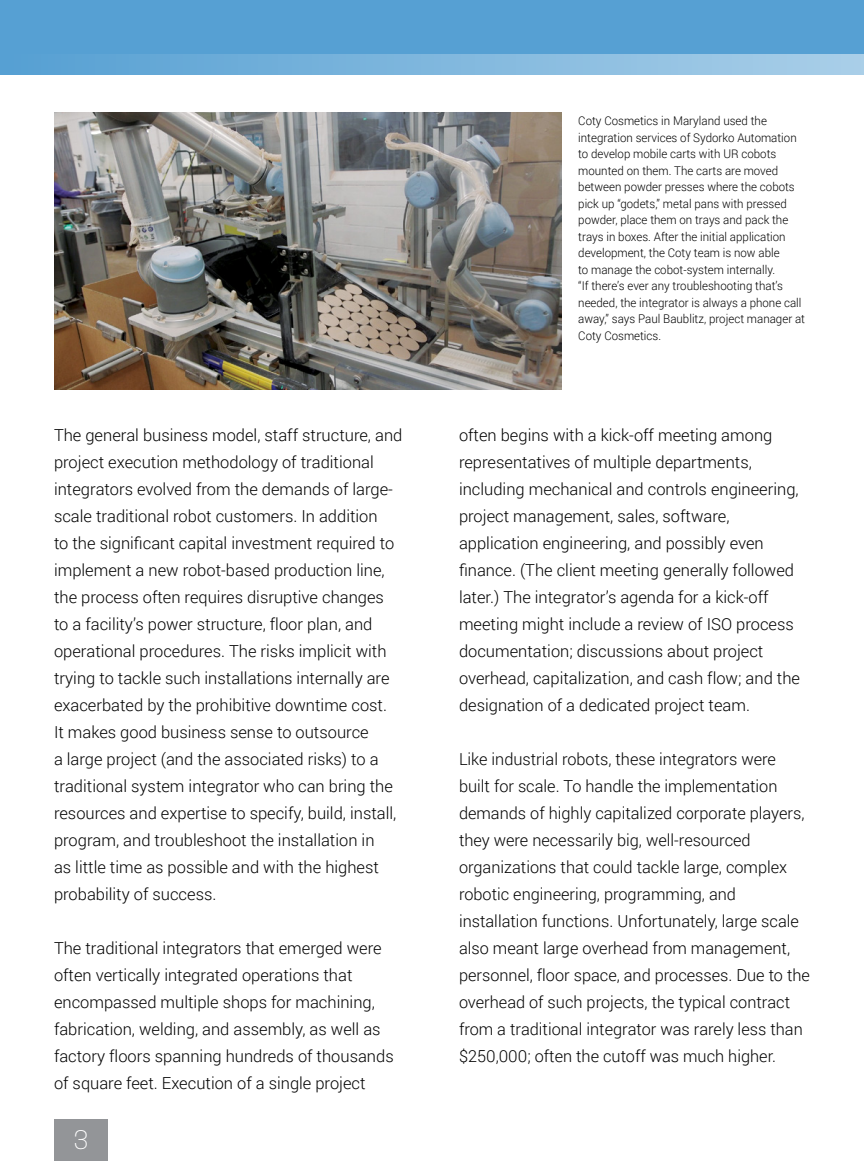
<style>
.page{position:relative;width:864px;height:1161px;background:#fff}
.page>*{position:absolute;margin:0;border:0;box-sizing:border-box;transform-origin:0 0}
.t1{font:300 24px "Cooper Hewitt";color:#fff}
.t2{font:300 16.5px/27px "Roboto";color:#000}
.t3{font:300 12px/16.5px "Roboto";color:#000;scale:.96 1}
</style>
<div class="page">
<div style="left:54px;top:1119px;width:54px;height:42px;background:#939598"></div>
<div style="left:0;top:0;width:864px;height:54px;background:#56a0d3"></div>
<svg style="left:0;top:54px;width:864px;height:21px;background:#7fb6dd"></svg>
<img style="left:54px;top:113px;width:508px;height:276px">
<p class="t2" style="left:54px;top:421px;width:350px">The general business model, staff structure, and project execution methodology of traditional integrators evolved from the demands of large&shy;scale traditional robot customers. In addition<br>to the significant capital investment required to implement a new robot-based production line, the process often requires disruptive changes to a facility’s power structure, floor plan, and operational procedures. The risks implicit with trying to tackle such installations internally are exacerbated by the prohibitive downtime cost.<br>It makes good business sense to outsource<br>a large project (and the associated risks) to a traditional system integrator who can bring the resources and expertise to specify, build, install, program, and troubleshoot the installation in<br>as little time as possible and with the highest probability of success.</p>
<p class="t2" style="left:54px;top:934px;width:341px">The traditional integrators that emerged were often vertically integrated operations that encompassed multiple shops for machining, fabrication, welding, and assembly, as well as factory floors spanning hundreds of thousands of square feet. Execution of a single project</p>
<h1 class="t1" style="left:74px;top:1126px;width:16px">3</h1>
<p class="t3" style="left:578px;top:113px;width:238px">Coty Cosmetics in Maryland used the integration services of Sydorko Automation to develop mobile carts with UR cobots mounted on them. The carts are moved between powder presses where the cobots pick up “godets,” metal pans with pressed powder, place them on trays and pack the trays in boxes. After the initial application development, the Coty team is now able<br>to manage the cobot-system internally.<br>“If there’s ever any troubleshooting that’s needed, the integrator is always a phone call away,” says Paul Baublitz, project manager at Coty Cosmetics.</p>
<p class="t2" style="left:459px;top:421px;width:343px">often begins with a kick-off meeting among representatives of multiple departments, including mechanical and controls engineering, project management, sales, software, application engineering, and possibly even finance. (The client meeting generally followed later.) The integrator’s agenda for a kick-off meeting might include a review of ISO process documentation; discussions about project overhead, capitalization, and cash flow; and the designation of a dedicated project team.</p>
<p class="t2" style="left:459px;top:745px;width:352px">Like industrial robots, these integrators were built for scale. To handle the implementation demands of highly capitalized corporate players, they were necessarily big, well-resourced organizations that could tackle large, complex robotic engineering, programming, and installation functions. Unfortunately, large scale also meant large overhead from management, personnel, floor space, and processes. Due to the overhead of such projects, the typical contract from a traditional integrator was rarely less than $250,000; often the cutoff was much higher.</p>
</div>
